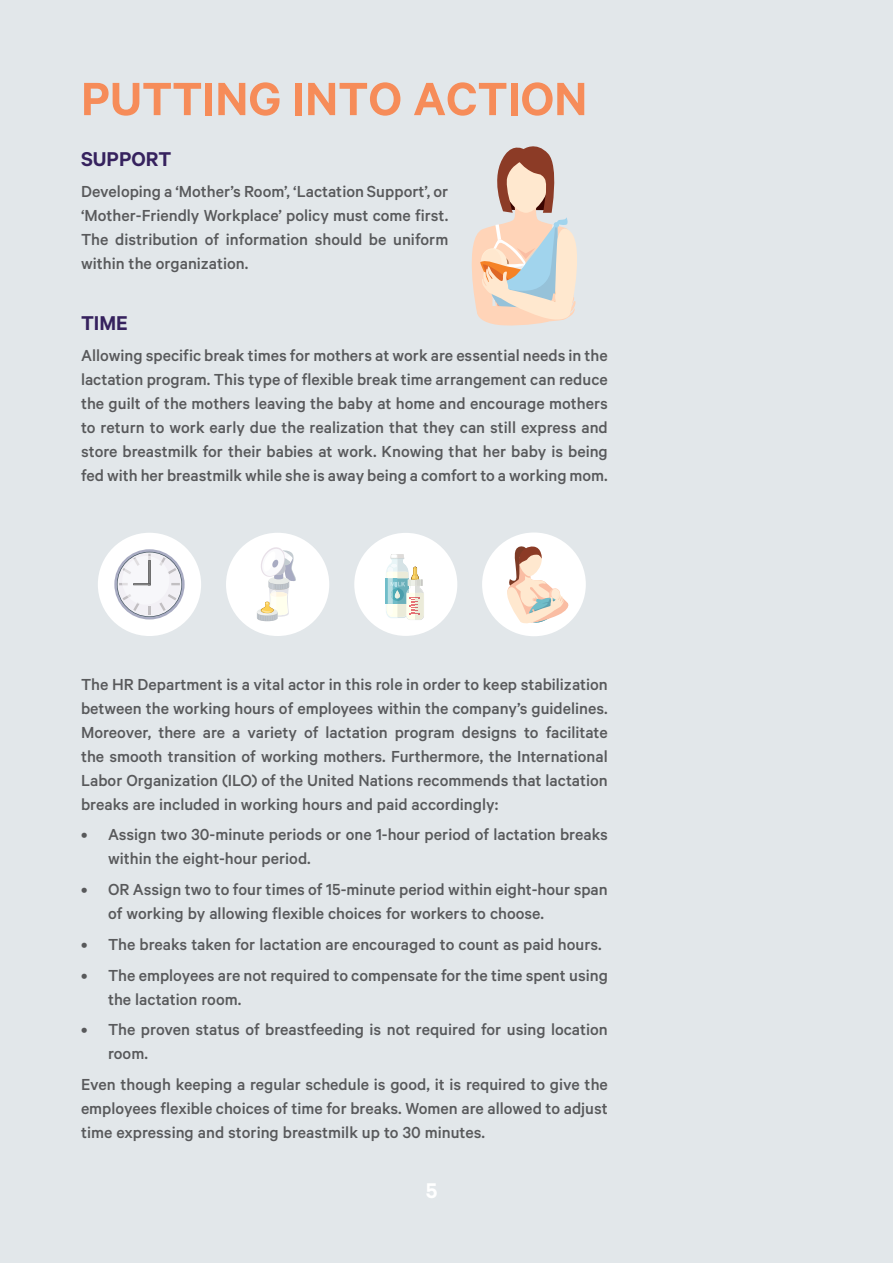
<style>
.page{position:relative;width:893px;height:1263px;background:#e2e7ea}
.page>*{position:absolute;margin:0;border:0;box-sizing:border-box;transform-origin:0 0}
.t1{font:600 52.5px "Calibre";color:#f68c59}
.t2{font:600 24px "Calibre";color:#fff}
.t3{font:600 22.5px "Calibre";color:#36225e}
.t4{font:500 18px/24px "Calibre";color:#58595b;text-align:justify}
</style>
<div class="page">
<svg style="left:471px;top:146px;width:106px;height:180px"></svg>
<div style="left:354px;top:533px;width:103px;height:103px;background:#fff;border-radius:50%"></div>
<svg style="left:386px;top:554px;width:38px;height:66px"></svg>
<div style="left:226px;top:533px;width:103px;height:103px;background:#fff;border-radius:50%"></div>
<svg style="left:257px;top:547px;width:39px;height:74px"></svg>
<div style="left:98px;top:533px;width:103px;height:103px;background:#fff;border-radius:50%"></div>
<svg style="left:114px;top:549px;width:71px;height:70px"></svg>
<svg style="left:118px;top:552px;width:63px;height:64px"></svg>
<svg style="left:119px;top:554px;width:61px;height:60px"></svg>
<div style="left:482px;top:532px;width:104px;height:104px;background:#fff;border-radius:50%"></div>
<svg style="left:507px;top:545px;width:62px;height:79px"></svg>
<h1 class="t1" style="left:81px;top:68px;width:508px">PUTTING INTO ACTION</h1>
<p class="t3" style="left:81px;top:146px;width:92px">SUPPORT</p>
<p class="t4" style="left:81px;top:179px;width:369px">Developing a ‘Mother’s Room’, ‘Lactation Support’, or ‘Mother-Friendly Workplace’ policy must come first.<br>The distribution of information should be uniform within the organization.</p>
<p class="t3" style="left:81px;top:310px;width:48px">TIME</p>
<p class="t4" style="left:81px;top:343px;width:528px">Allowing specific break times for mothers at work are essential needs in the lactation program. This type of flexible break time arrangement can reduce the guilt of the mothers leaving the baby at home and encourage mothers to return to work early due the realization that they can still express and store breastmilk for their babies at work. Knowing that her baby is being fed with her breastmilk while she is away being a comfort to a working mom.</p>
<p class="t4" style="left:81px;top:671px;width:528px">The HR Department is a vital actor in this role in order to keep stabilization between the working hours of employees within the company’s guidelines.<br>Moreover, there are a variety of lactation program designs to facilitate the smooth transition of working mothers. Furthermore, the International Labor Organization (ILO) of the United Nations recommends that lactation breaks are included in working hours and paid accordingly:</p>
<p class="t4" style="left:108px;top:822px;width:501px;text-indent:-27px">• Assign two 30-minute periods or one 1-hour period of lactation breaks within the eight-hour period.</p>
<p class="t4" style="left:108px;top:877px;width:501px;text-indent:-27px">• OR Assign two to four times of 15-minute period within eight-hour span of working by allowing flexible choices for workers to choose.</p>
<p class="t4" style="left:81px;top:932px;width:522px">• The breaks taken for lactation are encouraged to count as paid hours.</p>
<p class="t4" style="left:108px;top:962px;width:501px;text-indent:-27px">• The employees are not required to compensate for the time spent using the lactation room.</p>
<p class="t4" style="left:108px;top:1017px;width:501px;text-indent:-27px">• The proven status of breastfeeding is not required for using location room.</p>
<p class="t4" style="left:81px;top:1072px;width:528px">Even though keeping a regular schedule is good, it is required to give the employees flexible choices of time for breaks. Women are allowed to adjust time expressing and storing breastmilk up to 30 minutes.</p>
<h2 class="t2" style="left:426px;top:1176px;width:13px">5</h2>
</div>
